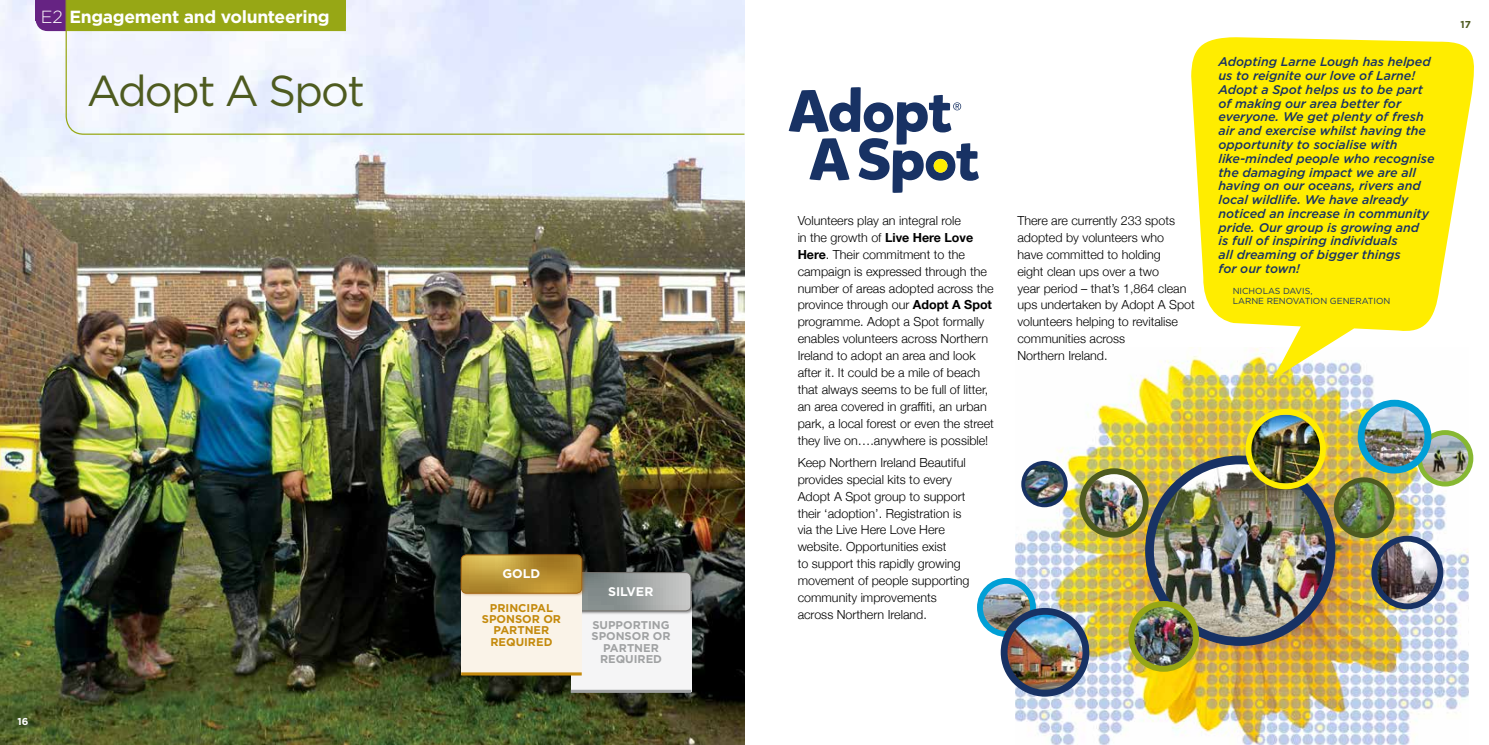
<style>
.page{position:relative;width:1489px;height:745px;background:#fff}
.page>*{position:absolute;margin:0;border:0;box-sizing:border-box;transform-origin:0 0}
.t1{font:43.12px "Gotham";letter-spacing:-.04em;color:#4e5b20}
.t2{font:700 17.5px "Gotham";letter-spacing:-.02em;color:#fff}
.t3{font:300 12.5px/16.9px "Helvetica Neue";color:#000}
.t4{font:italic 500 12.5px/13.8px "Gotham";color:#183264}
.t5{font:700 12.5px "Gotham";color:#fff}
.t6{font:700 11.25px/11.2px "Gotham";color:#a0a2a3;text-align:center}
.t7{font:700 11.25px/11.2px "Gotham";color:#c48a0d;text-align:center}
.t8{font:700 10px "Gotham";color:#4e5b20}
.t9{font:700 10px "Gotham";color:#fff}
.t10{font:8.75px/10px "Gotham";color:#183264}
.s1{font-weight:300}
.s2{font-weight:700}
</style>
<div class="page">
<img style="left:0;top:0;width:744px;height:744px">
<svg style="left:35px;top:0;width:30px;height:31px"></svg>
<svg style="left:65px;top:0;width:680px;height:135px"></svg>
<svg style="left:788px;top:87px;width:190px;height:106px"></svg>
<img style="left:1015px;top:358px;width:453px;height:386px">
<img style="left:1419px;top:432px;width:51px;height:51px;border-radius:26px">
<div style="left:1416px;top:430px;width:57px;height:56px;border:5px solid #87b832;border-radius:50%"></div>
<img style="left:1337px;top:479px;width:54px;height:56px">
<div style="left:1333px;top:477px;width:61px;height:60px;border:5px solid #4e5b20;border-radius:50%"></div>
<img style="left:983px;top:580px;width:49px;height:52px">
<div style="left:976px;top:577px;width:59px;height:59px;border:6px solid #009fd6;border-radius:50%"></div>
<img style="left:1023px;top:462px;width:42px;height:43px;border-radius:21px">
<div style="left:1021px;top:460px;width:46px;height:47px;border:4px solid #183264;border-radius:50%"></div>
<img style="left:1361px;top:403px;width:66px;height:67px">
<div style="left:1357px;top:399px;width:74px;height:74px;border:7px solid #009fd6;border-radius:50%"></div>
<img style="left:1374px;top:540px;width:66px;height:64px">
<div style="left:1371px;top:535px;width:72px;height:74px;border:6px solid #183264;border-radius:50%"></div>
<img style="left:1006px;top:611px;width:79px;height:81px">
<div style="left:1000px;top:607px;width:89px;height:89px;border:7px solid #183264;border-radius:50%"></div>
<img style="left:1149px;top:459px;width:181px;height:182px;border-radius:91px">
<div style="left:1145px;top:455px;width:190px;height:190px;border:9px solid #183264;border-radius:50%"></div>
<img style="left:1084px;top:471px;width:61px;height:63px">
<div style="left:1079px;top:468px;width:69px;height:69px;border:6px solid #4e5b20;border-radius:50%"></div>
<img style="left:1248px;top:414px;width:74px;height:69px">
<div style="left:1245px;top:408px;width:80px;height:81px;border:6px solid #ffed00;border-radius:50%"></div>
<img style="left:1131px;top:603px;width:64px;height:65px;border-radius:32px">
<div style="left:1128px;top:600px;width:70px;height:71px;border:6px solid #97a715;border-radius:50%"></div>
<svg style="left:1191px;top:37px;width:283px;height:342px;fill:#ffed00"></svg>
<div style="left:570px;top:591px;width:121px;height:100px;background:#f5f5f6"></div>
<hr style="left:570px;top:689px;width:121px;height:3px;background:#a0a2a3">
<div style="left:568px;top:570px;width:126px;height:44px;background:#000;opacity:.45"></div>
<div style="left:461px;top:573px;width:120px;height:101px;background:#faf3e8"></div>
<hr style="left:461px;top:672px;width:120px;height:3px;background:#c48a0d">
<div style="left:459px;top:552px;width:126px;height:44px;background:#a46516;opacity:.45"></div>
<svg style="left:461px;top:554px;width:230px;height:56px;background:#9f926f"></svg>
<div style="left:461px;top:554px;width:121px;height:39px;border:1px solid #a46516;border-radius:5px"></div>
<h2 class="t2" style="left:41px;top:5px;width:290px"><span class="s1">E2</span> Engagement and volunteering</h2>
<h1 class="t1" style="left:87px;top:63px;width:280px">Adopt A Spot</h1>
<p class="t9" style="left:18px;top:714px;width:12px">16</p>
<p class="t5" style="left:502px;top:564px;width:39px">GOLD</p>
<p class="t7" style="left:482px;top:601px;width:81px">PRINCIPAL<br>SPONSOR OR<br>PARTNER<br>REQUIRED</p>
<p class="t5" style="left:608px;top:582px;width:47px">SILVER</p>
<p class="t6" style="left:591px;top:619px;width:81px">SUPPORTING<br>SPONSOR OR<br>PARTNER<br>REQUIRED</p>
<p class="t3" style="left:797px;top:211px;width:198px">Volunteers play an integral role<br>in the growth of <span class="s2">Live Here Love Here</span>. Their commitment to the campaign is expressed through the number of areas adopted across the province through our <span class="s2">Adopt A Spot </span>programme. Adopt a Spot formally enables volunteers across Northern Ireland to adopt an area and look after it. It could be a mile of beach that always seems to be full of litter, an area covered in graffiti, an urban park, a local forest or even the street they live on….anywhere is possible!</p>
<p class="t3" style="left:797px;top:452px;width:173px">Keep Northern Ireland Beautiful provides special kits to every<br>Adopt A Spot group to support their ‘adoption’. Registration is via the Live Here Love Here website. Opportunities exist<br>to support this rapidly growing movement of people supporting community improvements across Northern Ireland.</p>
<p class="t3" style="left:1017px;top:211px;width:179px">There are currently 233 spots adopted by volunteers who<br>have committed to holding<br>eight clean ups over a two<br>year period – that’s 1,864 clean ups undertaken by Adopt A Spot volunteers helping to revitalise communities across<br>Northern Ireland.</p>
<p class="t4" style="left:1218px;top:55px;width:217px">Adopting Larne Lough has helped us to reignite our love of Larne!<br>Adopt a Spot helps us to be part of making our area better for everyone. We get plenty of fresh air and exercise whilst having the opportunity to socialise with like-minded people who recognise the damaging impact we are all having on our oceans, rivers and local wildlife. We have already noticed an increase in community pride. Our group is growing and<br>is full of inspiring individuals<br>all dreaming of bigger things<br>for our town!</p>
<p class="t10" style="left:1232px;top:285px;width:159px">NICHOLAS DAVIS,<br>LARNE RENOVATION GENERATION</p>
<p class="t8" style="left:1460px;top:18px;width:12px">17</p>
</div>
